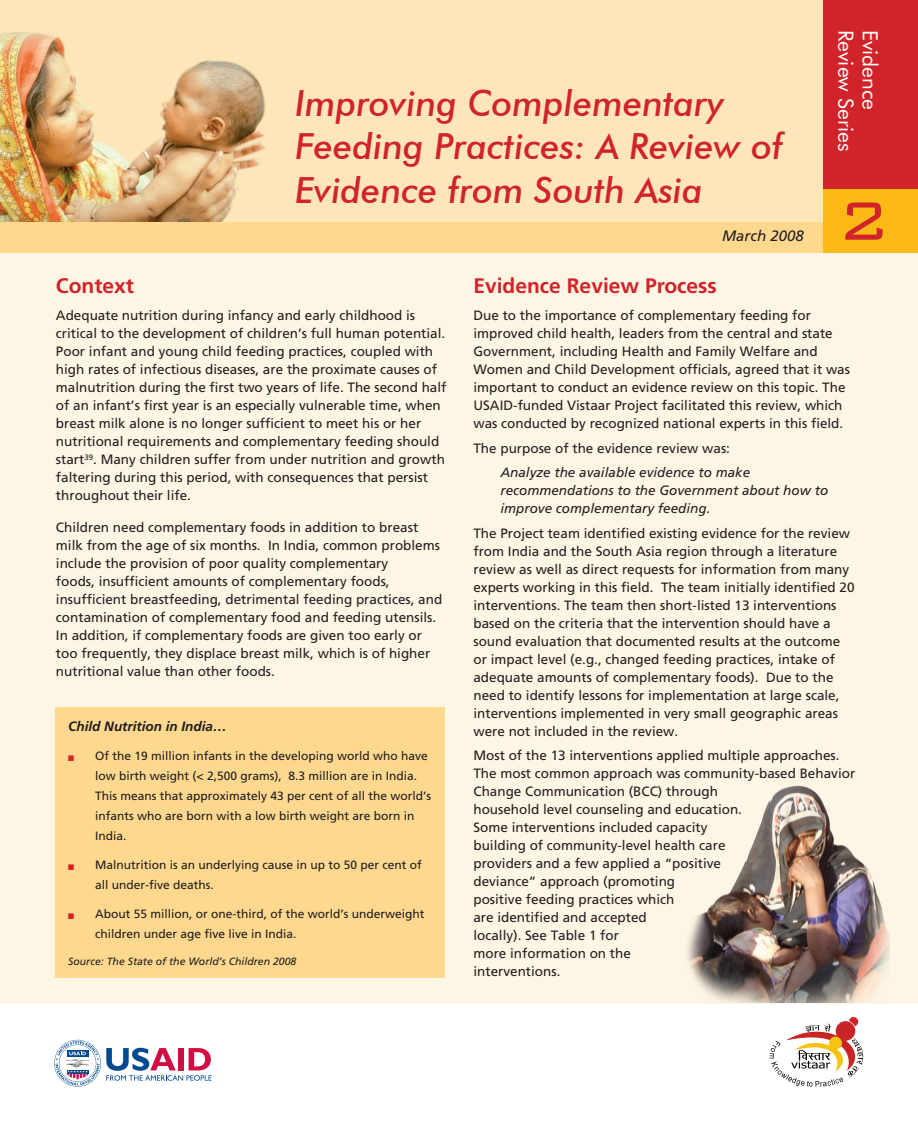
<style>
.page{position:relative;width:918px;height:1134px;background:#fef6e5}
.page>*{position:absolute;margin:0;border:0;box-sizing:border-box;transform-origin:0 0}
.t1{font:300 72px "Bank Gothic BT";color:#d1232a}
.t2{font:italic 500 36px/43.2px "Futura BT";color:#d1232a}
.t3{font:700 21px "Frutiger";color:#d1232a}
.t4{font:21px "Futura BT";color:#fff}
.t5{font:italic 15px "Frutiger";color:#231f20}
.t6{font:13.5px/18px "Frutiger Roman";color:#231f20}
.t7{font:italic 13.5px/18px "Frutiger";color:#231f20}
.t8{font:italic 700 13.5px "Frutiger";color:#201d1e}
.t9{font:12px/20px "Frutiger Roman";color:#201d1e}
.t10{font:italic 10.5px "Frutiger";color:#201d1e}
.s1{color:#d5222b}
</style>
<div class="page">
<div style="left:0;top:0;width:918px;height:235px;background:#fee6b9"></div>
<div style="left:0;top:222px;width:918px;height:31px;background:#fed88f"></div>
<div style="left:824px;top:0;width:94px;height:222px;background:#d1232a"></div>
<div style="left:824px;top:190px;width:94px;height:63px;background:#fcb814"></div>
<div style="left:0;top:1005px;width:918px;height:129px;background:#fff"></div>
<img style="left:0;top:32px;width:266px;height:190px">
<svg style="left:54px;top:1040px;width:158px;height:47px"></svg>
<svg style="left:770px;top:1017px;width:93px;height:70px"></svg>
<img style="left:687px;top:785px;width:202px;height:218px">
<div style="left:55px;top:708px;width:390px;height:270px;background:#fed88f"></div>
<h2 class="t2" style="left:295px;top:81px;width:490px">Improving Complementary<br>Feeding Practices: A Review of<br>Evidence from South Asia</h2>
<p class="t5" style="left:722px;top:227px;width:83px">March 2008</p>
<h3 class="t4" style="left:859px;top:30px;width:123px;rotate:90deg">Review Series</h3>
<h3 class="t4" style="left:883px;top:30px;width:82px;rotate:90deg">Evidence</h3>
<h1 class="t1" style="left:836px;top:182px;width:55px">2</h1>
<h3 class="t3" style="left:56px;top:274px;width:80px">Context</h3>
<p class="t6" style="left:56px;top:306px;width:392px">Adequate nutrition during infancy and early childhood is critical to the development of children’s full human potential.<br>Poor infant and young child feeding practices, coupled with high rates of infectious diseases, are the proximate causes of malnutrition during the first two years of life. The second half of an infant’s first year is an especially vulnerable time, when breast milk alone is no longer sufficient to meet his or her nutritional requirements and complementary feeding should start<sup>39</sup>. Many children suffer from under nutrition and growth faltering during this period, with consequences that persist throughout their life.</p>
<p class="t6" style="left:56px;top:518px;width:388px">Children need complementary foods in addition to breast milk from the age of six months. In India, common problems include the provision of poor quality complementary<br>foods, insufficient amounts of complementary foods, insufficient breastfeeding, detrimental feeding practices, and contamination of complementary food and feeding utensils.<br>In addition, if complementary foods are given too early or too frequently, they displace breast milk, which is of higher nutritional value than other foods.</p>
<p class="t8" style="left:68px;top:719px;width:160px">Child Nutrition in India…</p>
<p class="t9" style="left:95px;top:746px;width:337px;text-indent:-27px"><span class="s1">■</span> Of the 19 million infants in the developing world who have low birth weight (&lt; 2,500 grams), 8.3 million are in India.<br>This means that approximately 43 per cent of all the world’s infants who are born with a low birth weight are born in India.</p>
<p class="t9" style="left:95px;top:855px;width:328px;text-indent:-27px"><span class="s1">■</span> Malnutrition is an underlying cause in up to 50 per cent of all under-five deaths.</p>
<p class="t9" style="left:95px;top:903px;width:331px;text-indent:-27px"><span class="s1">■</span> About 55 million, or one-third, of the world’s underweight children under age five live in India.</p>
<p class="t10" style="left:68px;top:955px;width:230px">Source: The State of the World’s Children 2008</p>
<h3 class="t3" style="left:473px;top:274px;width:245px">Evidence Review Process</h3>
<p class="t6" style="left:473px;top:306px;width:378px">Due to the importance of complementary feeding for improved child health, leaders from the central and state Government, including Health and Family Welfare and Women and Child Development officials, agreed that it was important to conduct an evidence review on this topic. The USAID-funded Vistaar Project facilitated this review, which was conducted by recognized national experts in this field.</p>
<p class="t6" style="left:473px;top:439px;width:258px">The purpose of the evidence review was:</p>
<p class="t7" style="left:500px;top:463px;width:329px">Analyze the available evidence to make recommendations to the Government about how to improve complementary feeding.</p>
<p class="t6" style="left:473px;top:524px;width:383px">The Project team identified existing evidence for the review from India and the South Asia region through a literature review as well as direct requests for information from many experts working in this field. The team initially identified 20 interventions. The team then short-listed 13 interventions based on the criteria that the intervention should have a sound evaluation that documented results at the outcome or impact level (e.g., changed feeding practices, intake of adequate amounts of complementary foods). Due to the need to identify lessons for implementation at large scale, interventions implemented in very small geographic areas were not included in the review.</p>
<p class="t6" style="left:473px;top:746px;width:383px">Most of the 13 interventions applied multiple approaches.<br>The most common approach was community-based Behavior Change Communication (BCC) through<br>household level counseling and education.<br>Some interventions included capacity<br>building of community-level health care<br>providers and a few applied a “positive<br>deviance” approach (promoting<br>positive feeding practices which<br>are identified and accepted<br>locally). See Table 1 for<br>more information on the<br>interventions.</p>
</div>
